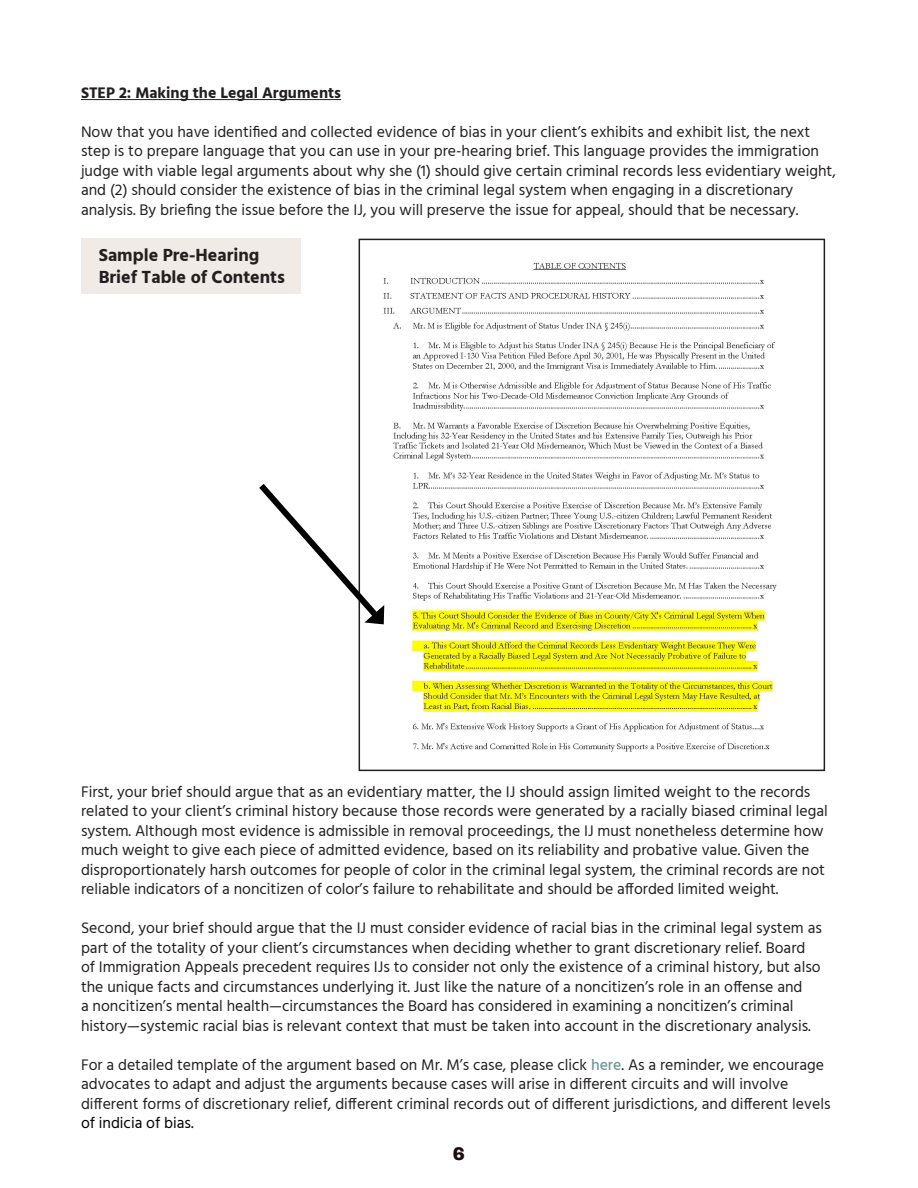
<style>
.page{position:relative;width:918px;height:1188px;background:#fff}
.page>*{position:absolute;margin:0;border:0;box-sizing:border-box;transform-origin:0 0}
.t1{font:700 18px/21.6px "Hind";color:#231f20}
.t2{font:900 18px "Archivo";color:#1e0c0e}
.t3{font:15.75px/19.5px "Hind";color:#231f20}
.t4{font:700 15.75px "Hind";color:#231f20}
.s1{font-weight:500;color:#6f969a}
.s2{color:#000}
</style>
<div class="page">
<hr style="left:81px;top:99px;width:260px;height:1px;background:#231f20">
<img style="left:383px;top:262px;width:394px;height:490px">
<div style="left:359px;top:239px;width:466px;height:532px;border:2px solid #231f20"></div>
<div style="left:81px;top:239px;width:220px;height:55px;background:#f1ebe7"></div>
<svg style="left:259px;top:477px;width:127px;height:149px"></svg>
<p class="t4" style="left:81px;top:83px;width:262px">STEP 2: Making the Legal Arguments</p>
<p class="t3" style="left:81px;top:122px;width:756px">Now that you have identified and collected evidence of bias in your client’s exhibits and exhibit list, the next step is to prepare language that you can use in your pre-hearing brief. This language provides the immigration judge with viable legal arguments about why she (1) should give certain criminal records less evidentiary weight, and (2) should consider the existence of bias in the criminal legal system when engaging in a discretionary analysis. By briefing the issue before the IJ, you will preserve the issue for appeal, should that be necessary.</p>
<p class="t1" style="left:99px;top:244px;width:188px">Sample Pre-Hearing<br>Brief Table of Contents</p>
<p class="t3" style="left:81px;top:783px;width:748px">First, your brief should argue that as an evidentiary matter, the IJ should assign limited weight to the records related to your client’s criminal history because those records were generated by a racially biased criminal legal system. Although most evidence is admissible in removal proceedings, the IJ must nonetheless determine how much weight to give each piece of admitted evidence, based on its reliability and probative value. Given the disproportionately harsh outcomes for people of color in the criminal legal system, the criminal records are not reliable indicators of a noncitizen of color’s failure to rehabilitate and should be afforded limited weight.</p>
<p class="t3" style="left:81px;top:919px;width:742px">Second, your brief should argue that the IJ must consider evidence of racial bias in the criminal legal system as part of the totality of your client’s circumstances when deciding whether to grant discretionary relief. Board of Immigration Appeals precedent requires IJs to consider not only the existence of a criminal history, but also the unique facts and circumstances underlying it. Just like the nature of a noncitizen’s role in an offense and<br>a noncitizen’s mental health—circumstances the Board has considered in examining a noncitizen’s criminal history—systemic racial bias is relevant context that must be taken into account in the discretionary analysis.</p>
<p class="t3" style="left:81px;top:1056px;width:751px">For a detailed template of the argument based on Mr. M’s case, please click <span class="s1">here</span>. As a reminder, we encourage advocates to adapt and adjust the arguments because cases will arise in different circuits and will involve different forms of discretionary relief, different criminal records out of different jurisdictions, and different levels <span class="s2">of indicia of bias.</span></p>
<p class="t2" style="left:453px;top:1143px;width:14px">6</p>
</div>
